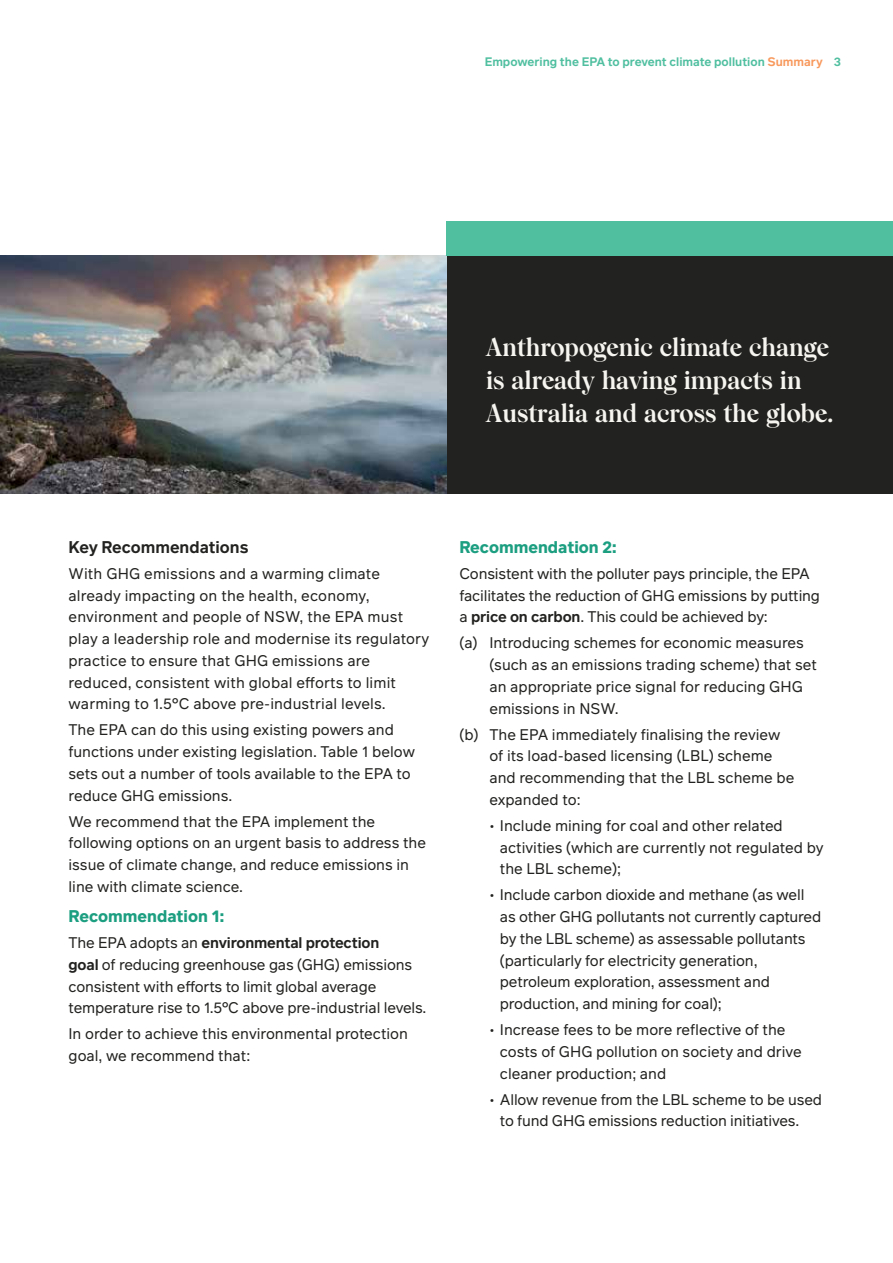
<style>
.page{position:relative;width:893px;height:1263px;background:#fff}
.page>*{position:absolute;margin:0;border:0;box-sizing:border-box;transform-origin:0 0}
.t1{font:700 24.75px/33px "Wulkan Display";color:#f7f5f0}
.t2{font:700 16.5px "Infra";color:#1c9e81}
.t3{font:600 16.5px "Infra";color:#222220}
.t4{font:15px/21.8px "Infra";color:#222220}
.t5{font:600 12px "Infra";color:#50bfa0}
.s1{color:#f8995d}
.s2{font-weight:600}
</style>
<div class="page">
<div style="left:446px;top:255px;width:447px;height:238px;background:#222220"></div>
<img style="left:0;top:255px;width:446px;height:238px">
<div style="left:446px;top:221px;width:447px;height:34px;background:#50bfa0"></div>
<p class="t5" style="left:485px;top:53px;width:358px">Empowering the EPA to prevent climate pollution <span class="s1">Summary</span> 3</p>
<h1 class="t1" style="left:486px;top:331px;width:349px">Anthropogenic climate change is already having impacts in<br>Australia and across the globe.</h1>
<p class="t3" style="left:69px;top:535px;width:181px">Key Recommendations</p>
<p class="t4" style="left:69px;top:562px;width:362px">With GHG emissions and a warming climate already impacting on the health, economy, environment and people of NSW, the EPA must play a leadership role and modernise its regulatory practice to ensure that GHG emissions are reduced, consistent with global efforts to limit warming to 1.5°C above pre-industrial levels.</p>
<p class="t4" style="left:69px;top:719px;width:348px">The EPA can do this using existing powers and functions under existing legislation. Table 1 below sets out a number of tools available to the EPA to reduce GHG emissions.</p>
<p class="t4" style="left:69px;top:810px;width:359px">We recommend that the EPA implement the following options on an urgent basis to address the issue of climate change, and reduce emissions in line with climate science.</p>
<p class="t2" style="left:69px;top:904px;width:157px">Recommendation 1:</p>
<p class="t4" style="left:69px;top:931px;width:359px">The EPA adopts an <span class="s2">environmental protection<br>goal</span> of reducing greenhouse gas (GHG) emissions consistent with efforts to limit global average temperature rise to 1.5°C above pre-industrial levels.</p>
<p class="t4" style="left:69px;top:1023px;width:341px">In order to achieve this environmental protection goal, we recommend that:</p>
<p class="t2" style="left:459px;top:535px;width:159px">Recommendation 2:</p>
<p class="t4" style="left:459px;top:562px;width:362px">Consistent with the polluter pays principle, the EPA facilitates the reduction of GHG emissions by putting a <span class="s2">price on carbon</span>. This could be achieved by:</p>
<p class="t4" style="left:489px;top:632px;width:329px;text-indent:-30px">(a) Introducing schemes for economic measures (such as an emissions trading scheme) that set an appropriate price signal for reducing GHG emissions in NSW.</p>
<p class="t4" style="left:489px;top:723px;width:307px;text-indent:-30px">(b) The EPA immediately finalising the review of its load-based licensing (LBL) scheme and recommending that the LBL scheme be expanded to:</p>
<p class="t4" style="left:500px;top:814px;width:325px;text-indent:-10px">• Include mining for coal and other related activities (which are currently not regulated by the LBL scheme);</p>
<p class="t4" style="left:500px;top:884px;width:323px;text-indent:-10px">• Include carbon dioxide and methane (as well as other GHG pollutants not currently captured by the LBL scheme) as assessable pollutants (particularly for electricity generation, petroleum exploration, assessment and production, and mining for coal);</p>
<p class="t4" style="left:500px;top:1018px;width:303px;text-indent:-10px">• Increase fees to be more reflective of the costs of GHG pollution on society and drive cleaner production; and</p>
<p class="t4" style="left:500px;top:1088px;width:324px;text-indent:-10px">• Allow revenue from the LBL scheme to be used to fund GHG emissions reduction initiatives.</p>
</div>
